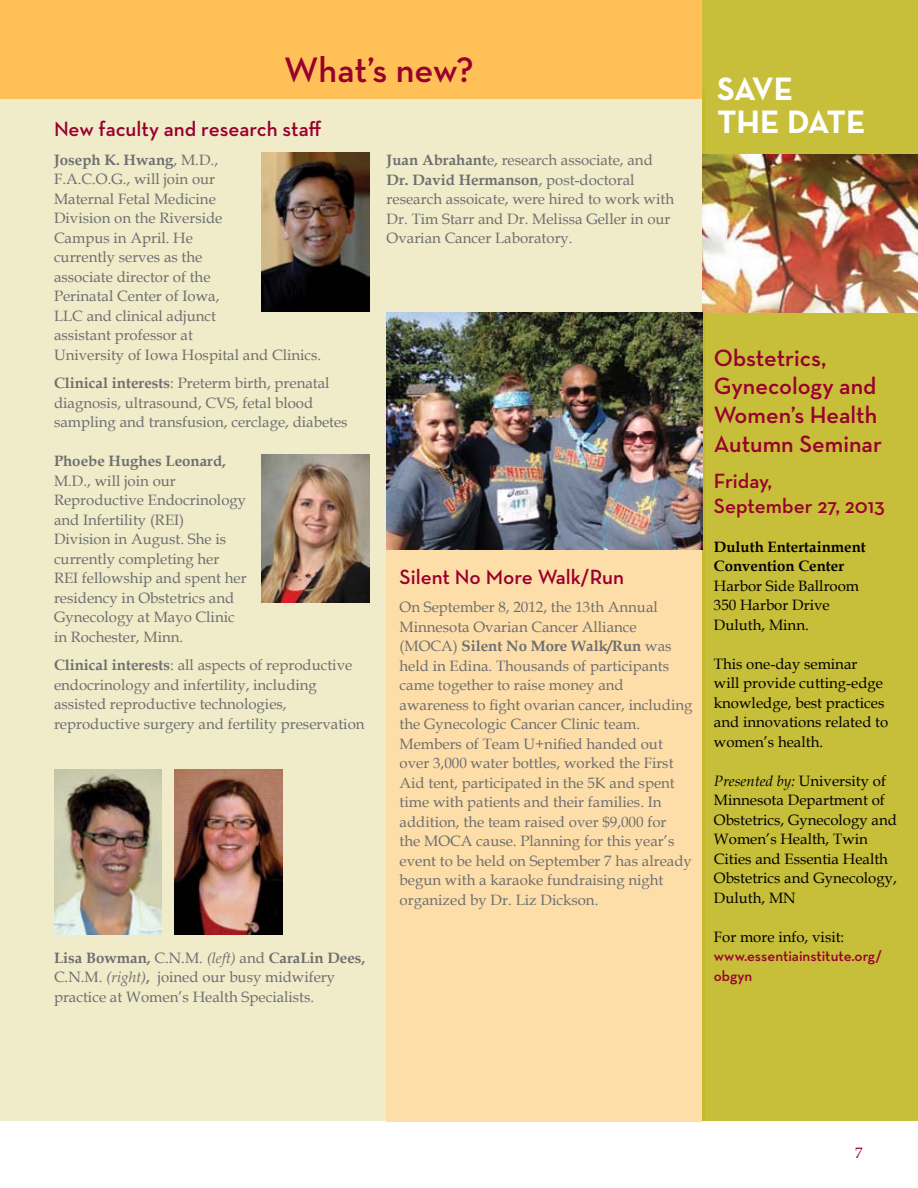
<style>
.page{position:relative;width:918px;height:1188px;background:#fff}
.page>*{position:absolute;margin:0;border:0;box-sizing:border-box;transform-origin:0 0}
.t1{font:600 36px "Neutraface Text";color:#98002e}
.t2{font:700 33px/33px "Neutra Text";letter-spacing:-.01em;color:#fff}
.t3{font:600 24px/28.8px "Neutra Text";color:#98002e}
.t4{font:600 21px/25.2px "Neutra Text";color:#98002e}
.t5{font:15px/19.5px "Book Antiqua";color:#6d6e71}
.t6{font:15px/19.5px "Book Antiqua";color:#000}
.t7{font:700 15px/19.5px "Book Antiqua";color:#000}
.t8{font:600 15px/19.5px "Neutra Text";color:#98002e}
.t9{font:700 15px "Book Antiqua";color:#6d6e71}
.t10{font:15px "Book Antiqua";color:#98002e}
.s1{font-weight:700}
.s2{font-style:italic}
</style>
<div class="page">
<div style="left:0;top:90px;width:704px;height:1030px;background:#f0ebc8"></div>
<div style="left:387px;top:545px;width:315px;height:577px;background:#fedea8"></div>
<div style="left:0;top:0;width:702px;height:98px;background:#fec057"></div>
<div style="left:702px;top:0;width:216px;height:1120px;background:#c7be39"></div>
<img style="left:702px;top:154px;width:216px;height:158px">
<img style="left:386px;top:312px;width:316px;height:237px">
<img style="left:261px;top:152px;width:108px;height:160px">
<img style="left:261px;top:455px;width:108px;height:148px">
<img style="left:175px;top:770px;width:108px;height:164px">
<img style="left:54px;top:770px;width:108px;height:164px">
<h1 class="t1" style="left:284px;top:47px;width:191px">What’s new?</h1>
<h3 class="t4" style="left:54px;top:116px;width:269px">New faculty and research staff</h3>
<p class="t5" style="left:54px;top:150px;width:269px"><span class="s1">Joseph K. Hwang</span>, M.D.,<br>F.A.C.O.G., will join our<br>Maternal Fetal Medicine<br>Division on the Riverside<br>Campus in April. He<br>currently serves as the<br>associate director of the<br>Perinatal Center of Iowa,<br>LLC and clinical adjunct<br>assistant professor at<br>University of Iowa Hospital and Clinics.</p>
<p class="t5" style="left:54px;top:373px;width:295px"><span class="s1">Clinical interests</span>: Preterm birth, prenatal diagnosis, ultrasound, CVS, fetal blood sampling and transfusion, cerclage, diabetes</p>
<p class="t9" style="left:54px;top:451px;width:174px">Phoebe Hughes Leonard,</p>
<p class="t5" style="left:54px;top:471px;width:194px">M.D., will join our<br>Reproductive Endocrinology and Infertility (REI)<br>Division in August. She is currently completing her<br>REI fellowship and spent her residency in Obstetrics and<br>Gynecology at Mayo Clinic in Rochester, Minn.</p>
<p class="t5" style="left:54px;top:655px;width:312px"><span class="s1">Clinical interests</span>: all aspects of reproductive endocrinology and infertility, including assisted reproductive technologies, reproductive surgery and fertility preservation</p>
<p class="t5" style="left:54px;top:948px;width:313px"><span class="s1">Lisa Bowman,</span> C.N.M. <span class="s2">(left)</span> and <span class="s1">CaraLin Dees,<br></span>C.N.M. <span class="s2">(right)</span><span class="s1">,</span> joined our busy midwifery practice at Women’s Health Specialists.</p>
<p class="t5" style="left:387px;top:150px;width:289px"><span class="s1">Juan Abrahant</span>e, research associate, and <span class="s1">Dr. David Hermanson</span>, post-doctoral research assoicate, were hired to work with Dr. Tim Starr and Dr. Melissa Geller in our Ovarian Cancer Laboratory.</p>
<h3 class="t4" style="left:400px;top:564px;width:226px">Silent No More Walk/Run</h3>
<p class="t5" style="left:400px;top:597px;width:294px">On September 8, 2012, the 13th Annual Minnesota Ovarian Cancer Alliance (MOCA) <span class="s1">Silent No More Walk/Run</span> was held in Edina. Thousands of participants came together to raise money and awareness to fight ovarian cancer, including the Gynecologic Cancer Clinic team.<br>Members of Team U+nified handed out over 3,000 water bottles, worked the First Aid tent, participated in the 5K and spent time with patients and their families. In addition, the team raised over $9,000 for<br>the MOCA cause. Planning for this year’s event to be held on September 7 has already begun with a karaoke fundraising night organized by Dr. Liz Dickson.</p>
<h2 class="t2" style="left:717px;top:71px;width:150px">SAVE<br>THE DATE</h2>
<h3 class="t3" style="left:714px;top:343px;width:170px">Obstetrics,<br>Gynecology and<br>Women’s Health<br>Autumn Seminar</h3>
<h3 class="t4" style="left:714px;top:468px;width:172px">Friday,<br>September 27, 2013</h3>
<p class="t7" style="left:714px;top:537px;width:154px">Duluth Entertainment<br>Convention Center</p>
<p class="t6" style="left:714px;top:576px;width:147px">Harbor Side Ballroom<br>350 Harbor Drive<br>Duluth, Minn.</p>
<p class="t6" style="left:714px;top:654px;width:176px">This one-day seminar<br>will provide cutting-edge knowledge, best practices and innovations related to women’s health.</p>
<p class="t6" style="left:714px;top:771px;width:185px"><span class="s2">Presented by:</span> University of<br>Minnesota Department of<br>Obstetrics, Gynecology and<br>Women’s Health, Twin<br>Cities and Essentia Health<br>Obstetrics and Gynecology,<br>Duluth, MN</p>
<p class="t6" style="left:714px;top:927px;width:132px">For more info, visit:</p>
<p class="t8" style="left:714px;top:946px;width:170px">www.essentiainstitute.org/ obgyn</p>
<p class="t10" style="left:855px;top:1143px;width:9px">7</p>
</div>
